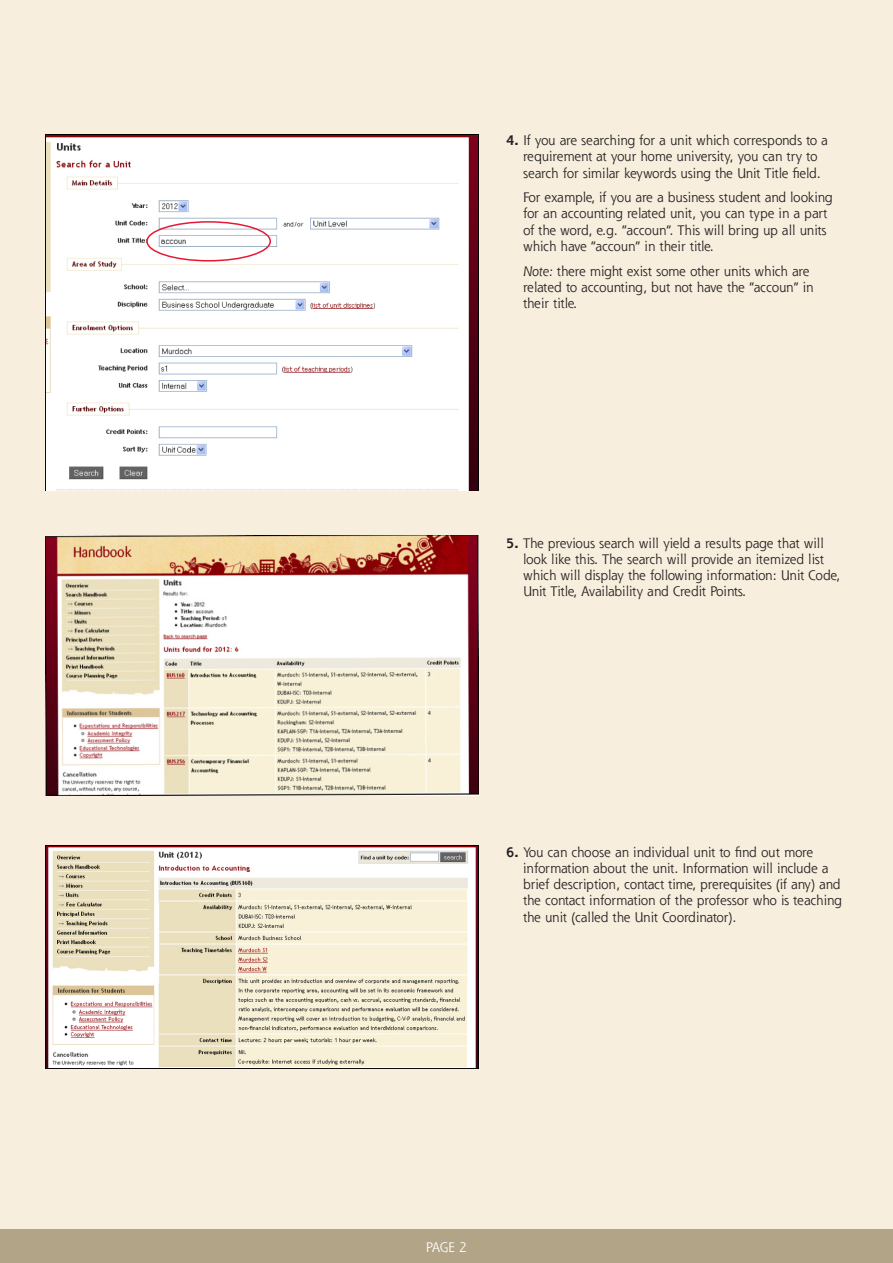
<style>
.page{position:relative;width:893px;height:1263px;background:#f7eedd}
.page>*{position:absolute;margin:0;border:0;box-sizing:border-box;transform-origin:0 0}
.t1{font:13.5px/16.2px "Shannon Std";letter-spacing:-.02em;color:#231f20}
.t2{font:13.5px/16.2px "Shannon Std";color:#231f20}
.t3{font:13.5px "Shannon Std";color:#fff}
.s1{font-weight:700}
.s2{font-style:italic}
</style>
<div class="page">
<img style="left:45px;top:134px;width:434px;height:357px">
<img style="left:45px;top:536px;width:434px;height:260px">
<img style="left:45px;top:845px;width:434px;height:223px">
<div style="left:146px;top:221px;width:125px;height:40px;border:2px solid #e51836;border-radius:50%"></div>
<div style="left:0;top:1229px;width:893px;height:34px;background:#b2a486"></div>
<p class="t1" style="left:523px;top:132px;width:306px;text-indent:-17px"><span class="s1">4.</span> If you are searching for a unit which corresponds to a requirement at your home university, you can try to search for similar keywords using the Unit Title field.</p>
<p class="t1" style="left:523px;top:189px;width:311px">For example, if you are a business student and looking for an accounting related unit, you can type in a part of the word, e.g. “accoun”. This will bring up all units which have “accoun” in their title.</p>
<p class="t1" style="left:523px;top:262px;width:292px"><span class="s2">Note:</span> there might exist some other units which are related to accounting, but not have the “accoun” in their title.</p>
<p class="t2" style="left:523px;top:535px;width:318px;text-indent:-17px"><span class="s1">5.</span> The previous search will yield a results page that will look like this. The search will provide an itemized list which will display the following information: Unit Code, Unit Title, Availability and Credit Points.</p>
<p class="t1" style="left:523px;top:844px;width:321px;text-indent:-17px"><span class="s1">6.</span> You can choose an individual unit to find out more information about the unit. Information will include a brief description, contact time, prerequisites (if any) and the contact information of the professor who is teaching the unit (called the Unit Coordinator).</p>
<p class="t3" style="left:426px;top:1238px;width:42px">PAGE 2</p>
</div>
